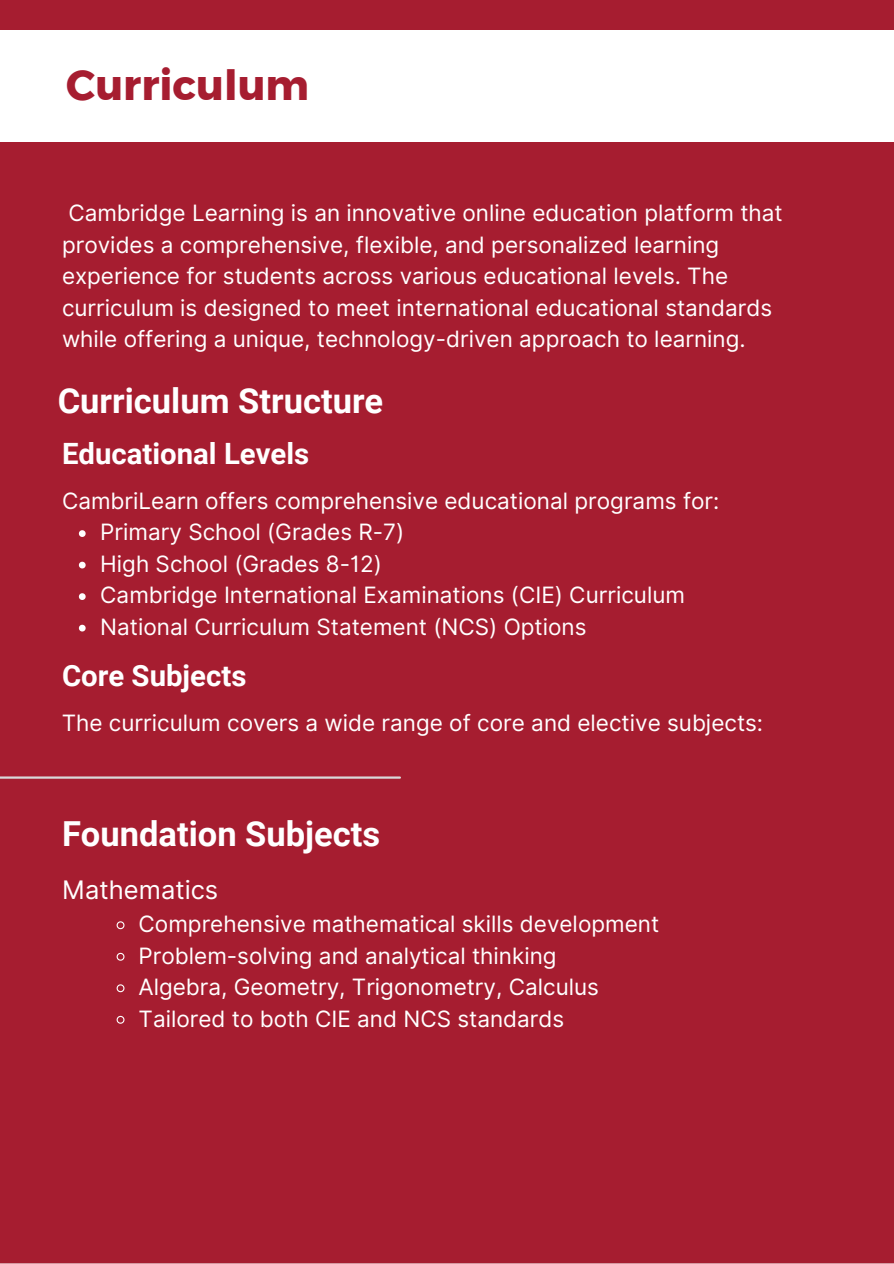
<style>
.page{position:relative;width:894px;height:1264px;background:#fff}
.page>*{position:absolute;margin:0;border:0;box-sizing:border-box;transform-origin:0 0}
.t1{font:42px "Kief Montaser Bold";color:#a61d30}
.t2{font:700 34.5px "Roboto";color:#fff}
.t3{font:700 29.4px "Roboto";color:#fff}
.t4{font:25.5px "Inter";color:#fff}
.t5{font:22.5px/31.5px "Inter";color:#fff}
</style>
<div class="page">
<div style="left:0;top:0;width:893px;height:1263px;background:#a61d30"></div>
<div style="left:0;top:30px;width:893px;height:111px;background:#fff"></div>
<svg style="left:79px;top:530px;width:7px;height:7px"></svg>
<svg style="left:79px;top:561px;width:7px;height:7px"></svg>
<svg style="left:79px;top:593px;width:7px;height:7px"></svg>
<svg style="left:79px;top:624px;width:7px;height:7px"></svg>
<svg style="left:116px;top:920px;width:9px;height:10px"></svg>
<svg style="left:116px;top:952px;width:9px;height:9px"></svg>
<svg style="left:116px;top:983px;width:9px;height:10px"></svg>
<svg style="left:116px;top:1015px;width:9px;height:9px"></svg>
<hr style="left:0;top:776px;width:400px;height:2px;background:#d9d9d9">
<h1 class="t1" style="left:66px;top:59px;width:244px">Curriculum</h1>
<p class="t5" style="left:62px;top:197px;width:722px">Cambridge Learning is an innovative online education platform that provides a comprehensive, flexible, and personalized learning experience for students across various educational levels. The curriculum is designed to meet international educational standards while offering a unique, technology-driven approach to learning.</p>
<p class="t2" style="left:58px;top:380px;width:327px">Curriculum Structure</p>
<p class="t3" style="left:62px;top:437px;width:249px">Educational Levels</p>
<h2 class="t5" style="left:62px;top:485px;width:658px">CambriLearn offers comprehensive educational programs for:</h2>
<h3 class="t5" style="left:100px;top:516px;width:305px">Primary School (Grades R-7)</h3>
<p class="t5" style="left:100px;top:548px;width:283px">High School (Grades 8-12)</p>
<p class="t5" style="left:100px;top:579px;width:586px">Cambridge International Examinations (CIE) Curriculum</p>
<p class="t5" style="left:100px;top:611px;width:487px">National Curriculum Statement (NCS) Options</p>
<p class="t3" style="left:62px;top:658px;width:186px">Core Subjects</p>
<h3 class="t5" style="left:62px;top:707px;width:702px">The curriculum covers a wide range of core and elective subjects:</h3>
<p class="t2" style="left:62px;top:814px;width:320px">Foundation Subjects</p>
<p class="t4" style="left:62px;top:874px;width:158px">Mathematics</p>
<h2 class="t5" style="left:138px;top:908px;width:522px">Comprehensive mathematical skills development</h2>
<h4 class="t5" style="left:138px;top:939px;width:419px">Problem-solving and analytical thinking</h4>
<p class="t5" style="left:138px;top:971px;width:462px">Algebra, Geometry, Trigonometry, Calculus</p>
<p class="t5" style="left:138px;top:1002px;width:427px">Tailored to both CIE and NCS standards</p>
</div>
